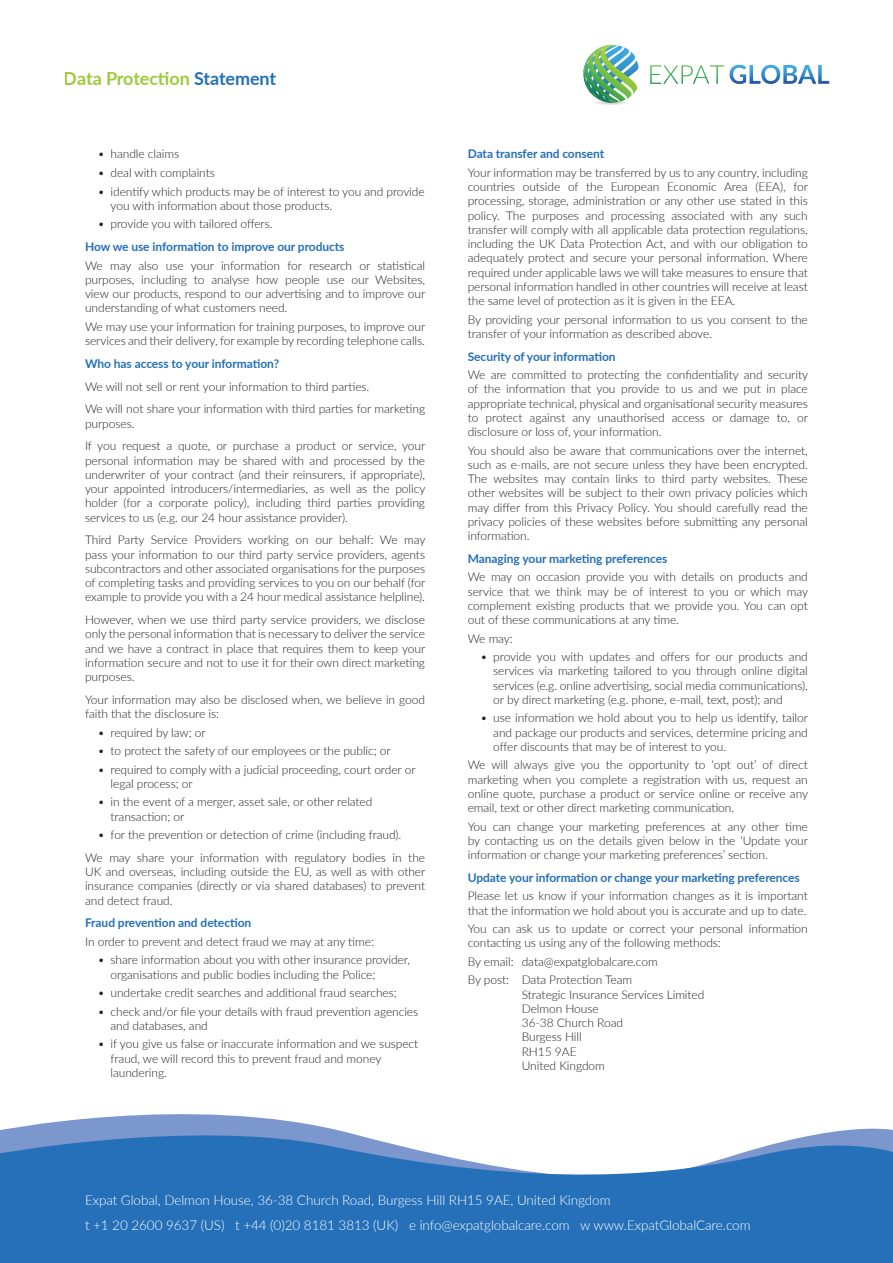
<style>
.page{position:relative;width:893px;height:1263px;background:#fff}
.page>*{position:absolute;margin:0;border:0;box-sizing:border-box;transform-origin:0 0}
.t1{font:700 18px "Lato";letter-spacing:-.01em;color:#9ccb3b}
.t2{font:300 13.5px/24.8px "Lato";letter-spacing:-.005em;color:#fff}
.t3{font:300 12px/14.2px "Lato";letter-spacing:-.005em;color:#231f20}
.t4{font:700 12px "Lato";letter-spacing:-.005em;color:#2570b8}
.s1{color:#2570b8}
</style>
<div class="page">
<svg style="left:0;top:1117px;width:893px;height:146px;fill:#2570b8"></svg>
<img style="left:583px;top:44px;width:56px;height:61px">
<svg style="left:650px;top:65px;width:74px;height:19px"></svg>
<svg style="left:730px;top:65px;width:99px;height:19px"></svg>
<h1 class="t1" style="left:64px;top:65px;width:214px">Data Protection <span class="s1">Statement</span></h1>
<p class="t3" style="left:98px;top:147px;width:83px">• handle claims</p>
<p class="t3" style="left:98px;top:165px;width:119px">• deal with complaints</p>
<p class="t3" style="left:111px;top:184px;width:316px;text-indent:-13px">• identify which products may be of interest to you and provide you with information about those products.</p>
<p class="t3" style="left:98px;top:216px;width:176px">• provide you with tailored offers.</p>
<p class="t4" style="left:85px;top:238px;width:261px">How we use information to improve our products</p>
<p class="t3" style="left:85px;top:258px;width:342px;text-align:justify">We may also use your information for research or statistical purposes, including to analyse how people use our Websites, view our products, respond to our advertising and to improve our understanding of what customers need.</p>
<p class="t3" style="left:85px;top:319px;width:342px">We may use your information for training purposes, to improve our services and their delivery, for example by recording telephone calls.</p>
<p class="t4" style="left:85px;top:355px;width:196px">Who has access to your information?</p>
<p class="t3" style="left:85px;top:374px;width:342px;line-height:22.8px">We will not sell or rent your information to third parties.<br>We will not share your information with third parties for marketing</p>
<p class="t3" style="left:85px;top:411px;width:342px;line-height:22.8px">purposes.<br>If you request a quote, or purchase a product or service, your</p>
<p class="t3" style="left:85px;top:453px;width:342px;text-align:justify">personal information may be shared with and processed by the underwriter of your contract (and their reinsurers, if appropriate), your appointed introducers/intermediaries, as well as the policy holder (for a corporate policy), including third parties providing services to us (e.g. our 24 hour assistance provider).</p>
<p class="t3" style="left:85px;top:532px;width:342px;text-align:justify">Third Party Service Providers working on our behalf: We may pass your information to our third party service providers, agents subcontractors and other associated organisations for the purposes of completing tasks and providing services to you on our behalf (for example to provide you with a 24 hour medical assistance helpline).</p>
<p class="t3" style="left:85px;top:612px;width:342px;text-align:justify">However, when we use third party service providers, we disclose only the personal information that is necessary to deliver the service and we have a contract in place that requires them to keep your information secure and not to use it for their own direct marketing purposes.</p>
<p class="t3" style="left:85px;top:692px;width:342px">Your information may also be disclosed when, we believe in good faith that the disclosure is:</p>
<p class="t3" style="left:98px;top:725px;width:109px">• required by law; or</p>
<p class="t3" style="left:98px;top:743px;width:295px">• to protect the safety of our employees or the public; or</p>
<p class="t3" style="left:111px;top:762px;width:306px;text-indent:-13px">• required to comply with a judicial proceeding, court order or legal process; or</p>
<p class="t3" style="left:111px;top:794px;width:263px;text-indent:-13px">• in the event of a merger, asset sale, or other related transaction; or</p>
<p class="t3" style="left:85px;top:823px;width:342px;line-height:22.8px;text-indent:13px">• for the prevention or detection of crime (including fraud).<br>We may share your information with regulatory bodies in the</p>
<p class="t3" style="left:85px;top:864px;width:342px;text-align:justify">UK and overseas, including outside the EU, as well as with other insurance companies (directly or via shared databases) to prevent and detect fraud.</p>
<p class="t4" style="left:85px;top:914px;width:168px">Fraud prevention and detection</p>
<p class="t3" style="left:85px;top:934px;width:290px">In order to prevent and detect fraud we may at any time:</p>
<p class="t3" style="left:111px;top:952px;width:301px;text-indent:-13px">• share information about you with other insurance provider, organisations and public bodies including the Police;</p>
<p class="t3" style="left:98px;top:985px;width:301px">• undertake credit searches and additional fraud searches;</p>
<p class="t3" style="left:111px;top:1004px;width:309px;text-indent:-13px">• check and/or file your details with fraud prevention agencies and databases, and</p>
<p class="t3" style="left:111px;top:1036px;width:309px;text-indent:-13px">• if you give us false or inaccurate information and we suspect fraud, we will record this to prevent fraud and money laundering.</p>
<p class="t4" style="left:468px;top:145px;width:138px">Data transfer and consent</p>
<p class="t3" style="left:468px;top:165px;width:342px;text-align:justify">Your information may be transferred by us to any country, including countries outside of the European Economic Area (EEA), for processing, storage, administration or any other use stated in this policy. The purposes and processing associated with any such transfer will comply with all applicable data protection regulations, including the UK Data Protection Act, and with our obligation to adequately protect and secure your personal information. Where required under applicable laws we will take measures to ensure that personal information handled in other countries will receive at least the same level of protection as it is given in the EEA.</p>
<p class="t3" style="left:468px;top:312px;width:342px">By providing your personal information to us you consent to the transfer of your information as described above.</p>
<p class="t4" style="left:468px;top:347px;width:149px">Security of your information</p>
<p class="t3" style="left:468px;top:367px;width:342px;text-align:justify">We are committed to protecting the confidentiality and security of the information that you provide to us and we put in place appropriate technical, physical and organisational security measures to protect against any unauthorised access or damage to, or disclosure or loss of, your information.</p>
<p class="t3" style="left:468px;top:443px;width:342px;text-align:justify">You should also be aware that communications over the internet, such as e-mails, are not secure unless they have been encrypted.<br>The websites may contain links to third party websites. These other websites will be subject to their own privacy policies which may differ from this Privacy Policy. You should carefully read the privacy policies of these websites before submitting any personal information.</p>
<p class="t4" style="left:468px;top:550px;width:201px">Managing your marketing preferences</p>
<p class="t3" style="left:468px;top:569px;width:342px;text-align:justify">We may on occasion provide you with details on products and service that we think may be of interest to you or which may complement existing products that we provide you. You can opt out of these communications at any time.</p>
<p class="t3" style="left:468px;top:631px;width:46px">We may:</p>
<p class="t3" style="left:493px;top:649px;width:316px;text-align:justify;text-indent:-13px">• provide you with updates and offers for our products and services via marketing tailored to you through online digital services (e.g. online advertising, social media communications), or by direct marketing (e.g. phone, e-mail, text, post); and</p>
<p class="t3" style="left:493px;top:710px;width:316px;text-align:justify;text-indent:-13px">• use information we hold about you to help us identify, tailor and package our products and services, determine pricing and offer discounts that may be of interest to you.</p>
<p class="t3" style="left:468px;top:757px;width:342px;text-align:justify">We will always give you the opportunity to ‘opt out’ of direct marketing when you complete a registration with us, request an online quote, purchase a product or service online or receive any email, text or other direct marketing communication.</p>
<p class="t3" style="left:468px;top:819px;width:342px;text-align:justify">You can change your marketing preferences at any other time by contacting us on the details given below in the ‘Update your information or change your marketing preferences’ section.</p>
<p class="t4" style="left:468px;top:868px;width:334px">Update your information or change your marketing preferences</p>
<p class="t3" style="left:468px;top:888px;width:342px">Please let us know if your information changes as it is important that the information we hold about you is accurate and up to date.</p>
<p class="t3" style="left:468px;top:921px;width:342px">You can ask us to update or correct your personal information contacting us using any of the following methods:</p>
<p class="t3" style="left:468px;top:952px;width:191px;line-height:18.5px">By email: data@expatglobalcare.com<br>By post: Data Protection Team</p>
<p class="t3" style="left:522px;top:987px;width:184px">Strategic Insurance Services Limited<br>Delmon House<br>36-38 Church Road<br>Burgess Hill<br>RH15 9AE<br>United Kingdom</p>
<p class="t2" style="left:85px;top:1187px;width:667px">Expat Global, Delmon House, 36-38 Church Road, Burgess Hill RH15 9AE, United Kingdom<br>t +1 20 2600 9637 (US) t +44 (0)20 8181 3813 (UK) e info@expatglobalcare.com w www.ExpatGlobalCare.com</p>
</div>
